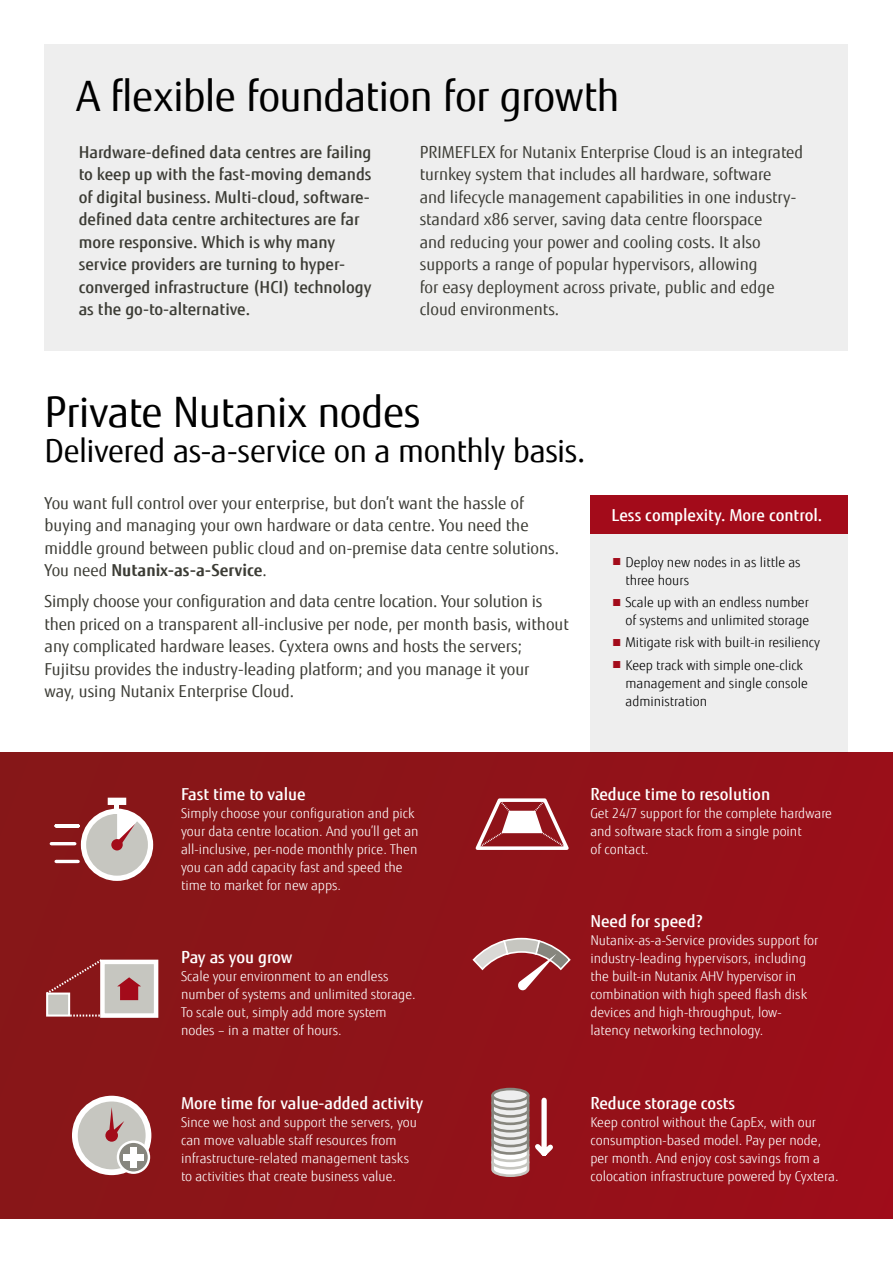
<style>
.page{position:relative;width:893px;height:1263px;background:#fff}
.page>*{position:absolute;margin:0;border:0;box-sizing:border-box;transform-origin:0 0}
.t1{font:42px "Fujitsu Sans";letter-spacing:-.015em;color:#000}
.t2{font:31.5px "Fujitsu Sans";letter-spacing:-.01em;color:#000}
.t3{font:16.5px/22.5px "Fujitsu Sans";color:#3c3c35}
.t4{font:500 16.5px/22.5px "Fujitsu Sans";color:#3c3c35}
.t5{font:500 16.5px "Fujitsu Sans";color:#fff}
.t6{font:300 13.5px/18px "Fujitsu Sans";color:#fff}
.t7{font:300 13.5px/18px "Fujitsu Sans";color:#000}
.s1{font-weight:700}
.s2{color:#a30b1a}
</style>
<div class="page">
<div style="left:590px;top:534px;width:258px;height:219px;background:#eee"></div>
<div style="left:45px;top:45px;width:803px;height:306px;background:#eee"></div>
<div style="left:0;top:753px;width:893px;height:465px;background:#8f1319"></div>
<div style="left:46px;top:992px;width:24px;height:24px;background:#c6c6c0;border:2px solid #fff"></div>
<div style="left:100px;top:960px;width:58px;height:58px;background:#c6c6c0;border:4px solid #fff"></div>
<svg style="left:46px;top:959px;width:58px;height:37px"></svg>
<svg style="left:70px;top:1014px;width:30px;height:2px"></svg>
<svg style="left:117px;top:977px;width:24px;height:23px"></svg>
<div style="left:75px;top:1098px;width:73px;height:74px;background:#c6c6c0;border-radius:50%"></div>
<div style="left:72px;top:1096px;width:79px;height:79px;border:6px solid #fff;border-radius:50%"></div>
<svg style="left:118px;top:1142px;width:31px;height:31px"></svg>
<div style="left:117px;top:1140px;width:33px;height:34px;border:2px solid #fff;border-radius:50%"></div>
<svg style="left:109px;top:1107px;width:15px;height:32px"></svg>
<div style="left:105px;top:1129px;width:13px;height:13px;background:#a30b1a;border-radius:50%"></div>
<div style="left:123px;top:1154px;width:21px;height:6px;background:#fff"></div>
<div style="left:130px;top:1147px;width:7px;height:21px;background:#fff"></div>
<svg style="left:472px;top:937px;width:99px;height:54px"></svg>
<div style="left:84px;top:812px;width:66px;height:66px;background:#c6c6c0;border-radius:50%"></div>
<div style="left:81px;top:809px;width:72px;height:72px;border:5px solid #fff;border-radius:50%"></div>
<div style="left:111px;top:839px;width:12px;height:11px;background:#a30b1a;border-radius:50%"></div>
<svg style="left:115px;top:804px;width:24px;height:43px"></svg>
<div style="left:108px;top:798px;width:18px;height:7px;background:#fff"></div>
<hr style="left:56px;top:824px;width:22px;height:4px;background:#fff">
<hr style="left:51px;top:842px;width:24px;height:3px;background:#fff">
<hr style="left:56px;top:860px;width:22px;height:3px;background:#fff">
<div style="left:590px;top:495px;width:258px;height:39px;background:#a30b1a"></div>
<svg style="left:493px;top:1089px;width:35px;height:12px"></svg>
<div style="left:491px;top:1088px;width:38px;height:15px;border:3px solid #87867e;border-radius:50%"></div>
<svg style="left:491px;top:1093px;width:62px;height:84px"></svg>
<svg style="left:475px;top:798px;width:94px;height:52px"></svg>
<h1 class="t1" style="left:77px;top:70px;width:545px">A flexible foundation for growth</h1>
<p class="t4" style="left:79px;top:141px;width:294px">Hardware-defined data centres are failing to keep up with the fast-moving demands of digital business. Multi-cloud, software&shy;defined data centre architectures are far more responsive. Which is why many service providers are turning to hyper&shy;converged infrastructure (HCI) technology as the go-to-alternative.</p>
<p class="t3" style="left:420px;top:141px;width:385px">PRIMEFLEX for Nutanix Enterprise Cloud is an integrated turnkey system that includes all hardware, software<br>and lifecycle management capabilities in one industry&shy;standard x86 server, saving data centre floorspace<br>and reducing your power and cooling costs. It also supports a range of popular hypervisors, allowing<br>for easy deployment across private, public and edge cloud environments.</p>
<h1 class="t1" style="left:45px;top:387px;width:377px">Private Nutanix nodes</h1>
<h2 class="t2" style="left:45px;top:432px;width:542px">Delivered as-a-service on a monthly basis.</h2>
<p class="t3" style="left:45px;top:492px;width:516px">You want full control over your enterprise, but don’t want the hassle of buying and managing your own hardware or data centre. You need the middle ground between public cloud and on-premise data centre solutions.<br>You need <span class="s1">Nutanix-as-a-Service</span>.</p>
<p class="t3" style="left:45px;top:590px;width:526px">Simply choose your configuration and data centre location. Your solution is then priced on a transparent all-inclusive per node, per month basis, without any complicated hardware leases. Cyxtera owns and hosts the servers; Fujitsu provides the industry-leading platform; and you manage it your<br>way, using Nutanix Enterprise Cloud.</p>
<p class="t5" style="left:612px;top:505px;width:212px">Less complexity. More control.</p>
<p class="t7" style="left:625px;top:553px;width:177px;text-indent:-14px"><span class="s2">■</span> Deploy new nodes in as little as three hours</p>
<p class="t7" style="left:612px;top:593px;width:199px;text-align:right"><span class="s2">■</span> Scale up with an endless number of systems and unlimited storage</p>
<p class="t7" style="left:612px;top:634px;width:210px"><span class="s2">■</span> Mitigate risk with built-in resiliency</p>
<p class="t7" style="left:625px;top:656px;width:184px;text-indent:-14px"><span class="s2">■</span> Keep track with simple one-click management and single console administration</p>
<p class="t5" style="left:181px;top:784px;width:126px">Fast time to value</p>
<p class="t6" style="left:181px;top:804px;width:239px">Simply choose your configuration and pick your data centre location. And you’ll get an all-inclusive, per-node monthly price. Then you can add capacity fast and speed the time to market for new apps.</p>
<p class="t5" style="left:181px;top:947px;width:113px">Pay as you grow</p>
<p class="t6" style="left:181px;top:968px;width:236px">Scale your environment to an endless number of systems and unlimited storage.<br>To scale out, simply add more system nodes – in a matter of hours.</p>
<p class="t5" style="left:181px;top:1093px;width:244px">More time for value-added activity</p>
<p class="t6" style="left:181px;top:1113px;width:237px">Since we host and support the servers, you can move valuable staff resources from infrastructure-related management tasks to activities that create business value.</p>
<p class="t5" style="left:590px;top:784px;width:181px">Reduce time to resolution</p>
<p class="t6" style="left:590px;top:804px;width:243px">Get 24/7 support for the complete hardware and software stack from a single point<br>of contact.</p>
<p class="t5" style="left:590px;top:911px;width:114px">Need for speed?</p>
<p class="t6" style="left:590px;top:932px;width:229px">Nutanix-as-a-Service provides support for industry-leading hypervisors, including the built-in Nutanix AHV hypervisor in combination with high speed flash disk devices and high-throughput, low&shy;latency networking technology.</p>
<p class="t5" style="left:590px;top:1093px;width:146px">Reduce storage costs</p>
<p class="t6" style="left:590px;top:1113px;width:250px">Keep control without the CapEx, with our consumption-based model. Pay per node, per month. And enjoy cost savings from a colocation infrastructure powered by Cyxtera.</p>
</div>
